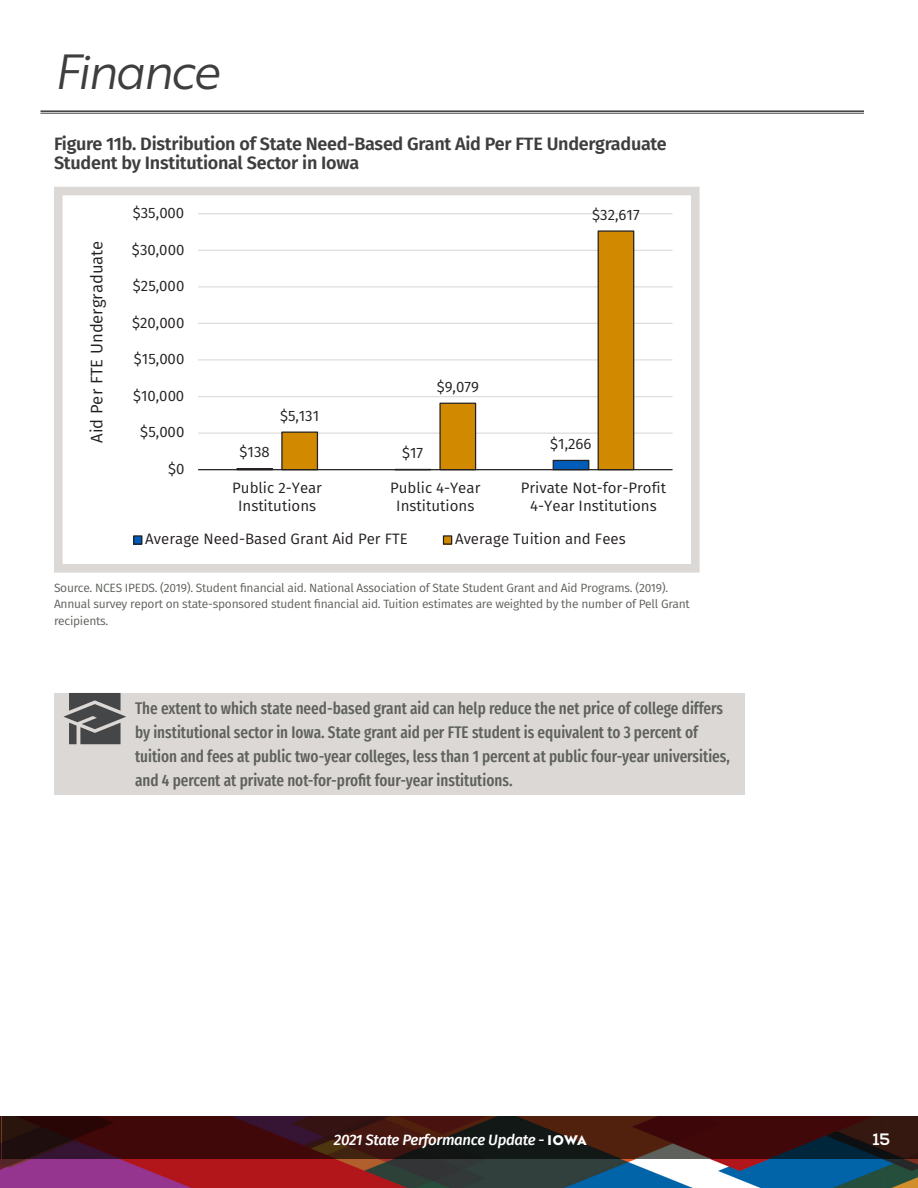
<style>
.page{position:relative;width:918px;height:1188px;background:#fff}
.page>*{position:absolute;margin:0;border:0;box-sizing:border-box;transform-origin:0 0}
.Heading_1{font:48px "Brother 1816 Book Italic";letter-spacing:-.05em;color:#3e3e3f}
.Takeaway_Highlight{font:600 18px/18.8px "Fira Sans";letter-spacing:-.015em;color:#3e3e3f}
.t1{font:16.65px "Fira Sans";color:#231f20}
.Takeaway_Highlight-2{font:500 extra-condensed 16.5px/24px "Fira Sans";color:#5e615c}
.t2{font:800 16.5px "Nexa Slab";color:#fff}
.t3{font:15px/18px "Fira Sans";color:#231f20;text-align:center}
.t4{font:italic 500 15px "Fira Sans";letter-spacing:-.02em;color:#fff}
.Source_for_Figure{font:12px/16.5px "Fira Sans";letter-spacing:-.02em;color:#5e615c}
.s1{font-family:"Brother 1816 Extra";font-weight:700;font-style:normal;font-size:13.5px}
</style>
<div class="page">
<img style="left:0;top:1116px;width:918px;height:72px">
<svg style="left:2px;top:1116px;width:916px;height:43px;background:#361211"></svg>
<hr style="left:0;top:1116px;width:1px;height:43px;background:#5e615c">
<hr style="left:40px;top:110px;width:824px;height:2px;background:#3e3e3f">
<hr style="left:40px;top:113px;width:824px;height:1px;background:#3e3e3f">
<svg style="left:54px;top:186px;width:646px;height:387px"></svg>
<div style="left:54px;top:693px;width:690px;height:102px;background:#dcd8d5"></div>
<svg style="left:63px;top:693px;width:63px;height:51px"></svg>
<p class="Heading_1" style="left:54px;top:37px;width:167px">Finance</p>
<p class="Takeaway_Highlight" style="left:54px;top:133px;width:614px">Figure 11b. Distribution of State Need-Based Grant Aid Per FTE Undergraduate<br>Student by Institutional Sector in Iowa</p>
<p class="t1" style="left:84px;top:443px;width:204px;rotate:-90deg">Aid Per FTE Undergraduate</p>
<p class="t3" style="left:133px;top:203px;width:53px">$35,000</p>
<p class="t3" style="left:132px;top:240px;width:54px">$30,000</p>
<p class="t3" style="left:133px;top:277px;width:53px">$25,000</p>
<p class="t3" style="left:132px;top:313px;width:54px">$20,000</p>
<p class="t3" style="left:134px;top:350px;width:52px">$15,000</p>
<p class="t3" style="left:133px;top:386px;width:53px">$10,000</p>
<p class="t3" style="left:140px;top:423px;width:46px">$5,000</p>
<p class="t3" style="left:168px;top:459px;width:18px">$0</p>
<p class="t3" style="left:280px;top:406px;width:41px">$5,131</p>
<p class="t3" style="left:240px;top:443px;width:32px">$138</p>
<p class="t3" style="left:402px;top:443px;width:23px">$17</p>
<p class="t3" style="left:437px;top:377px;width:44px">$9,079</p>
<p class="t3" style="left:592px;top:205px;width:49px">$32,617</p>
<p class="t3" style="left:550px;top:434px;width:43px">$1,266</p>
<p class="t3" style="left:232px;top:479px;width:91px">Public 2-Year<br>Institutions</p>
<p class="t3" style="left:390px;top:479px;width:92px">Public 4-Year<br>Institutions</p>
<p class="t3" style="left:521px;top:479px;width:147px">Private Not-for-Profit<br>4-Year Institutions</p>
<p class="t3" style="left:145px;top:530px;width:264px">Average Need-Based Grant Aid Per FTE</p>
<p class="t3" style="left:455px;top:530px;width:172px">Average Tuition and Fees</p>
<p class="Source_for_Figure" style="left:54px;top:579px;width:637px">Source. NCES IPEDS. (2019). Student financial aid. National Association of State Student Grant and Aid Programs. (2019).<br>Annual survey report on state-sponsored student financial aid. Tuition estimates are weighted by the number of Pell Grant recipients.</p>
<p class="Takeaway_Highlight-2" style="left:135px;top:696px;width:596px">The extent to which state need-based grant aid can help reduce the net price of college differs by institutional sector in Iowa. State grant aid per FTE student is equivalent to 3 percent of tuition and fees at public two-year colleges, less than 1 percent at public four-year universities, and 4 percent at private not-for-profit four-year institutions.</p>
<p class="t4" style="left:334px;top:1128px;width:255px">2021 State Performance Update - <span class="s1">IOWA</span></p>
<p class="t2" style="left:872px;top:1129px;width:19px">15</p>
</div>
